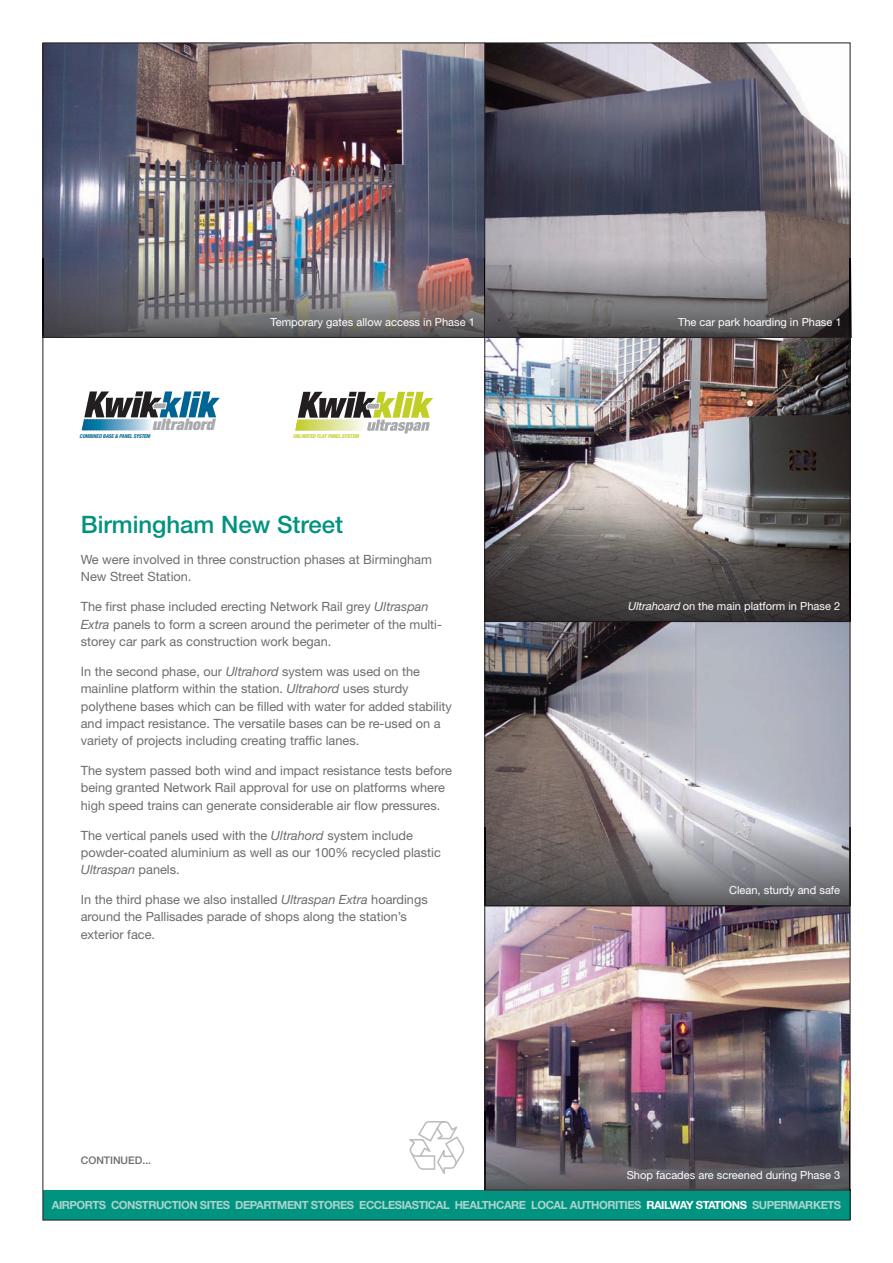
<style>
.page{position:relative;width:893px;height:1263px;background:#fff}
.page>*{position:absolute;margin:0;border:0;box-sizing:border-box;transform-origin:0 0}
.t1{font:500 24px "Helvetica Neue";color:#00937f}
.t2{font:italic 900 expanded 15.9px "Helvetica Neue";color:#a8a9ad}
.t3{font:12.75px/17.2px "Helvetica Neue";color:#6c6d70}
.t4{font:700 11.25px "Helvetica Neue";letter-spacing:-.04em;color:#a9d4cd}
.t5{font:11.1px "Helvetica Neue";color:#fff}
.t6{font:500 10.5px "Helvetica Neue";color:#6c6d70}
.t7{font:italic 700 condensed 5.4px "Helvetica Neue";color:#006494}
.t8{font:italic 700 condensed 5.4px "Helvetica Neue";color:#c1ce23}
.s1{font-style:italic}
.s2{color:#fff}
</style>
<div class="page">
<img style="left:485px;top:907px;width:363px;height:204px">
<div style="left:43px;top:1190px;width:807px;height:30px;background:#00937f"></div>
<img style="left:485px;top:45px;width:363px;height:214px">
<img style="left:45px;top:45px;width:439px;height:214px">
<img style="left:485px;top:338px;width:363px;height:205px">
<svg style="left:485px;top:623px;width:363px;height:282px;background:#949297"></svg>
<svg style="left:82px;top:391px;width:138px;height:39px"></svg>
<svg style="left:295px;top:392px;width:138px;height:41px"></svg>
<hr style="left:484px;top:43px;width:1px;height:1147px;background:#231f20">
<hr style="left:485px;top:905px;width:365px;height:1px;background:#231f20">
<img style="left:43px;top:259px;width:808px;height:79px">
<img style="left:485px;top:827px;width:1px;height:78px">
<img style="left:850px;top:827px;width:1px;height:78px">
<img style="left:485px;top:906px;width:365px;height:1px">
<img style="left:485px;top:1111px;width:366px;height:80px">
<img style="left:485px;top:543px;width:366px;height:80px">
<hr style="left:43px;top:337px;width:807px;height:1px;background:#231f20">
<svg style="left:409px;top:1121px;width:56px;height:53px"></svg>
<p class="t2" style="left:152px;top:419px;width:65px">ultrahord</p>
<p class="t5" style="left:271px;top:318px;width:206px">Temporary gates allow access in Phase 1</p>
<p class="t5" style="left:678px;top:318px;width:165px">The car park hoarding in Phase 1</p>
<p class="t7" style="left:80px;top:434px;width:73px">COMBINED BASE &amp; PANEL SYSTEM</p>
<p class="t8" style="left:293px;top:434px;width:68px">UNLIMITED FLAT PANEL SYSTEM</p>
<h1 class="t1" style="left:81px;top:516px;width:264px">Birmingham New Street</h1>
<p class="t3" style="left:81px;top:552px;width:353px">We were involved in three construction phases at Birmingham<br>New Street Station.</p>
<p class="t3" style="left:81px;top:599px;width:363px">The first phase included erecting Network Rail grey <span class="s1">Ultraspan<br>Extra</span> panels to form a screen around the perimeter of the multi&shy;storey car park as construction work began.</p>
<p class="t3" style="left:81px;top:664px;width:373px">In the second phase, our <span class="s1">Ultrahord</span> system was used on the mainline platform within the station. <span class="s1">Ultrahord</span> uses sturdy polythene bases which can be filled with water for added stability and impact resistance. The versatile bases can be re-used on a variety of projects including creating traffic lanes.</p>
<p class="t3" style="left:81px;top:763px;width:373px">The system passed both wind and impact resistance tests before being granted Network Rail approval for use on platforms where high speed trains can generate considerable air flow pressures.</p>
<p class="t3" style="left:81px;top:828px;width:362px">The vertical panels used with the <span class="s1">Ultrahord</span> system include powder-coated aluminium as well as our 100% recycled plastic<br><span class="s1">Ultraspan</span> panels.</p>
<p class="t3" style="left:81px;top:892px;width:348px">In the third phase we also installed <span class="s1">Ultraspan Extra</span> hoardings around the Pallisades parade of shops along the station’s exterior face.</p>
<p class="t6" style="left:81px;top:1157px;width:72px">CONTINUED...</p>
<p class="t5" style="left:627px;top:602px;width:214px"><span class="s1">Ultrahoard</span>on the main platform in Phase 2</p>
<p class="t5" style="left:729px;top:886px;width:113px">Clean, sturdy and safe</p>
<p class="t5" style="left:627px;top:1171px;width:215px">Shop facades are screened during Phase 3</p>
<p class="t4" style="left:52px;top:1198px;width:791px">AIRPORTS CONSTRUCTION SITES DEPARTMENT STORES ECCLESIASTICAL HEALTHCARE LOCAL AUTHORITIES <span class="s2">RAILWAY STATIONS</span> SUPERMARKETS</p>
</div>
